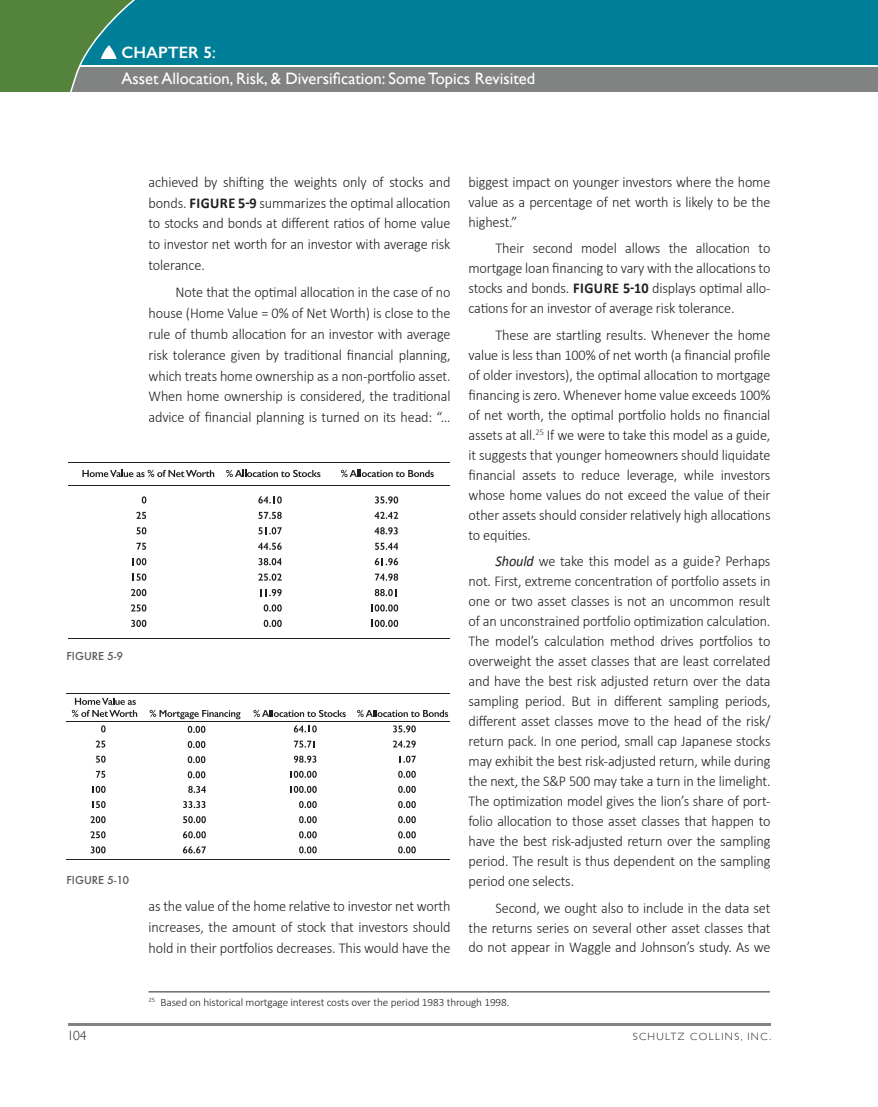
<style>
.page{position:relative;width:878px;height:1107px;background:#fff}
.page>*{position:absolute;margin:0;border:0;box-sizing:border-box;transform-origin:0 0}
.t1{font:16.5px/25.5px "Gill Sans";color:#fff}
.t2{font:300 15px/20px "Calibri";letter-spacing:-.01em;color:#231f20;text-align:justify;scale:.95 1}
.t3{font:300 13.5px "Gill Sans";color:#231f20}
.t4{font:500 12px "Futura T";color:#57585a}
.t5{font:300 11.25px "Calibri";letter-spacing:-.01em;color:#231f20}
.t6{font:300 10.5px "Gill Sans";letter-spacing:.13em;color:#231f20}
.s1{font-weight:600}
.s2{font-weight:700}
.s3{font-weight:400;font-style:italic}
</style>
<div class="page">
<svg style="left:0;top:0;width:878px;height:91px;background:#2d828a"></svg>
<hr style="left:68px;top:1024px;width:702px;height:2px;background:#818282">
<img style="left:98px;top:45px;width:22px;height:14px">
<svg style="left:82px;top:470px;width:132px;height:7px"></svg>
<svg style="left:226px;top:470px;width:94px;height:7px"></svg>
<svg style="left:341px;top:470px;width:93px;height:7px"></svg>
<svg style="left:142px;top:496px;width:4px;height:8px"></svg>
<svg style="left:258px;top:496px;width:24px;height:8px"></svg>
<svg style="left:375px;top:496px;width:23px;height:8px"></svg>
<svg style="left:136px;top:512px;width:10px;height:7px"></svg>
<svg style="left:258px;top:512px;width:24px;height:7px"></svg>
<svg style="left:374px;top:512px;width:24px;height:7px"></svg>
<svg style="left:136px;top:527px;width:10px;height:7px"></svg>
<svg style="left:258px;top:527px;width:24px;height:7px"></svg>
<svg style="left:374px;top:527px;width:24px;height:7px"></svg>
<svg style="left:136px;top:543px;width:10px;height:7px"></svg>
<svg style="left:258px;top:543px;width:24px;height:7px"></svg>
<svg style="left:375px;top:543px;width:23px;height:7px"></svg>
<svg style="left:132px;top:558px;width:14px;height:7px"></svg>
<svg style="left:258px;top:558px;width:23px;height:7px"></svg>
<svg style="left:375px;top:558px;width:23px;height:7px"></svg>
<svg style="left:132px;top:574px;width:14px;height:7px"></svg>
<svg style="left:258px;top:574px;width:24px;height:7px"></svg>
<svg style="left:375px;top:574px;width:23px;height:7px"></svg>
<svg style="left:131px;top:589px;width:15px;height:7px"></svg>
<svg style="left:260px;top:589px;width:22px;height:7px"></svg>
<svg style="left:375px;top:589px;width:21px;height:7px"></svg>
<svg style="left:131px;top:604px;width:15px;height:8px"></svg>
<svg style="left:264px;top:604px;width:18px;height:8px"></svg>
<svg style="left:371px;top:604px;width:27px;height:8px"></svg>
<svg style="left:131px;top:620px;width:15px;height:7px"></svg>
<svg style="left:264px;top:620px;width:18px;height:7px"></svg>
<svg style="left:371px;top:620px;width:27px;height:7px"></svg>
<hr style="left:69px;top:463px;width:381px;height:1px;background:#231f20">
<hr style="left:69px;top:485px;width:381px;height:1px;background:#231f20">
<hr style="left:69px;top:638px;width:381px;height:1px;background:#231f20">
<svg style="left:72px;top:698px;width:65px;height:19px"></svg>
<svg style="left:150px;top:710px;width:90px;height:9px"></svg>
<svg style="left:253px;top:710px;width:93px;height:7px"></svg>
<svg style="left:357px;top:710px;width:91px;height:7px"></svg>
<svg style="left:101px;top:725px;width:5px;height:7px"></svg>
<svg style="left:294px;top:725px;width:23px;height:7px"></svg>
<svg style="left:393px;top:725px;width:23px;height:7px"></svg>
<svg style="left:96px;top:741px;width:9px;height:7px"></svg>
<svg style="left:294px;top:741px;width:21px;height:7px"></svg>
<svg style="left:393px;top:741px;width:23px;height:7px"></svg>
<svg style="left:96px;top:756px;width:10px;height:7px"></svg>
<svg style="left:294px;top:756px;width:22px;height:7px"></svg>
<svg style="left:400px;top:756px;width:16px;height:7px"></svg>
<svg style="left:96px;top:771px;width:9px;height:7px"></svg>
<svg style="left:290px;top:771px;width:27px;height:7px"></svg>
<svg style="left:398px;top:771px;width:18px;height:7px"></svg>
<svg style="left:92px;top:786px;width:14px;height:7px"></svg>
<svg style="left:188px;top:786px;width:18px;height:7px"></svg>
<svg style="left:290px;top:786px;width:27px;height:7px"></svg>
<svg style="left:398px;top:786px;width:18px;height:7px"></svg>
<svg style="left:92px;top:801px;width:14px;height:7px"></svg>
<svg style="left:183px;top:801px;width:22px;height:7px"></svg>
<svg style="left:299px;top:801px;width:18px;height:7px"></svg>
<svg style="left:398px;top:801px;width:18px;height:7px"></svg>
<svg style="left:90px;top:816px;width:16px;height:7px"></svg>
<svg style="left:183px;top:816px;width:23px;height:7px"></svg>
<svg style="left:299px;top:816px;width:18px;height:7px"></svg>
<svg style="left:398px;top:816px;width:18px;height:7px"></svg>
<svg style="left:90px;top:831px;width:16px;height:7px"></svg>
<svg style="left:183px;top:831px;width:23px;height:7px"></svg>
<svg style="left:299px;top:831px;width:18px;height:7px"></svg>
<svg style="left:398px;top:831px;width:18px;height:7px"></svg>
<svg style="left:91px;top:846px;width:15px;height:7px"></svg>
<svg style="left:183px;top:846px;width:23px;height:7px"></svg>
<svg style="left:299px;top:846px;width:18px;height:7px"></svg>
<svg style="left:398px;top:846px;width:18px;height:7px"></svg>
<hr style="left:67px;top:694px;width:383px;height:1px;background:#231f20">
<hr style="left:67px;top:721px;width:383px;height:1px;background:#231f20">
<hr style="left:67px;top:860px;width:383px;height:1px;background:#231f20">
<svg style="left:188px;top:726px;width:17px;height:7px"></svg>
<svg style="left:188px;top:741px;width:17px;height:7px"></svg>
<svg style="left:188px;top:756px;width:17px;height:7px"></svg>
<svg style="left:188px;top:771px;width:17px;height:7px"></svg>
<hr style="left:148px;top:992px;width:622px;height:1px;background:#231f20">
<p class="t1" style="left:121px;top:40px;width:415px"><span class="s1">CHAPTER 5</span>:<br>Asset Allocation, Risk, &amp; Diversification: Some Topics Revisited</p>
<p class="t4" style="left:67px;top:649px;width:58px">FIGURE 5-9</p>
<p class="t4" style="left:67px;top:873px;width:64px">FIGURE 5-10</p>
<p class="t2" style="left:148px;top:171px;width:319px;line-height:20.9px">achieved by shifting the weights only of stocks and bonds. <span class="s2">FIGURE 5-9</span> summarizes the optimal allocation to stocks and bonds at different ratios of home value to investor net worth for an investor with average risk tolerance.</p>
<p class="t2" style="left:148px;top:282px;width:319px;line-height:20.9px;text-indent:27px">Note that the optimal allocation in the case of no house (Home Value = 0% of Net Worth) is close to the rule of thumb allocation for an investor with average risk tolerance given by traditional financial planning, which treats home ownership as a non-portfolio asset.<br>When home ownership is considered, the traditional advice of financial planning is turned on its head: “…</p>
<p class="t2" style="left:148px;top:895px;width:319px;line-height:20.9px">as the value of the home relative to investor net worth increases, the amount of stock that investors should hold in their portfolios decreases. This would have the</p>
<p class="t2" style="left:468px;top:172px;width:319px">biggest impact on younger investors where the home value as a percentage of net worth is likely to be the highest.”</p>
<p class="t2" style="left:468px;top:238px;width:319px;text-indent:27px">Their second model allows the allocation to mortgage loan financing to vary with the allocations to stocks and bonds. <span class="s2">FIGURE 5-10</span> displays optimal allo&shy;cations for an investor of average risk tolerance.</p>
<p class="t2" style="left:468px;top:325px;width:319px;text-indent:27px">These are startling results. Whenever the home value is less than 100% of net worth (a financial profile of older investors), the optimal allocation to mortgage financing is zero. Whenever home value exceeds 100% of net worth, the optimal portfolio holds no financial assets at all.<sup>25</sup> If we were to take this model as a guide, it suggests that younger homeowners should liquidate financial assets to reduce leverage, while investors whose home values do not exceed the value of their other assets should consider relatively high allocations to equities.</p>
<p class="t2" style="left:468px;top:551px;width:319px;text-indent:27px"><span class="s3">Should</span> we take this model as a guide? Perhaps not. First, extreme concentration of portfolio assets in one or two asset classes is not an uncommon result of an unconstrained portfolio optimization calculation.<br>The model’s calculation method drives portfolios to overweight the asset classes that are least correlated and have the best risk adjusted return over the data sampling period. But in different sampling periods, different asset classes move to the head of the risk/ return pack. In one period, small cap Japanese stocks may exhibit the best risk-adjusted return, while during the next, the S&amp;P 500 may take a turn in the limelight.<br>The optimization model gives the lion’s share of port&shy;folio allocation to those asset classes that happen to have the best risk-adjusted return over the sampling period. The result is thus dependent on the sampling period one selects.</p>
<p class="t2" style="left:468px;top:897px;width:319px;text-indent:27px">Second, we ought also to include in the data set the returns series on several other asset classes that do not appear in Waggle and Johnson’s study. As we</p>
<p class="t5" style="left:148px;top:995px;width:362px"><sup>25</sup> Based on historical mortgage interest costs over the period 1983 through 1998.</p>
<p class="t3" style="left:67px;top:1025px;width:21px">104</p>
<p class="t6" style="left:632px;top:1028px;width:140px">SCHULTZ COLLINS, INC.</p>
</div>
